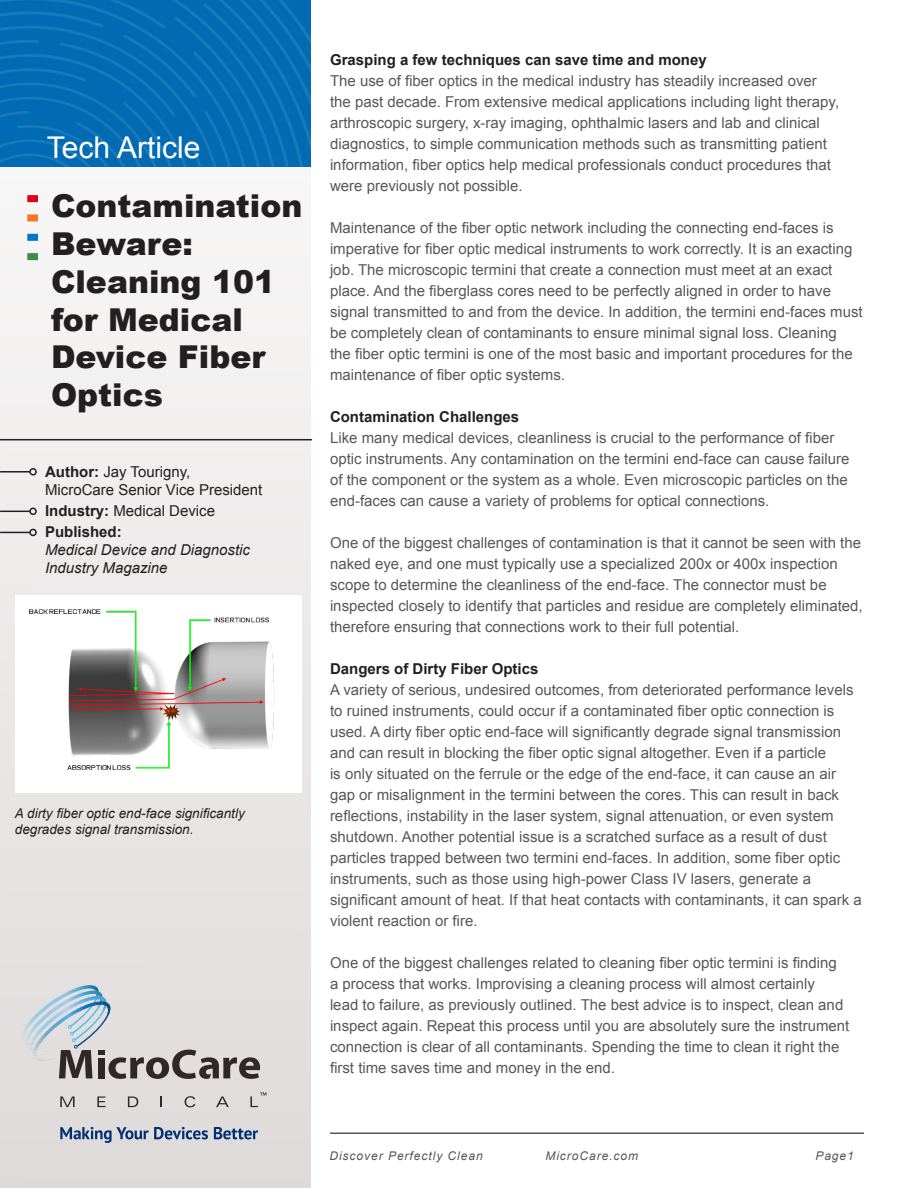
<style>
.page{position:relative;width:918px;height:1188px;background:#fff}
.page>*{position:absolute;margin:0;border:0;box-sizing:border-box;transform-origin:0 0}
.t1{font:900 31.5px/37.8px "Arial";color:#231f20}
.t2{font:30px "Arial";color:#fff}
.t3{font:15px/21px "Arial";color:#57585a}
.t4{font:700 15px "Arial";color:#231f20}
.t5{font:15px/18px "Arial";color:#231f20}
.t6{font:italic 15px/18px "Arial";color:#231f20}
.t7{font:italic 13.5px/16.2px "Arial";color:#231f20}
.t8{font:italic 12px "Arial";letter-spacing:.08em;color:#57585a}
.s1{font-weight:700}
.s2{font-weight:700;font-style:normal}
</style>
<div class="page">
<svg style="left:0;top:166px;width:310px;height:1022px;fill:#eeecec"></svg>
<img style="left:0;top:0;width:311px;height:166px">
<svg style="left:17px;top:985px;width:243px;height:94px;background:#c5c6c8"></svg>
<svg style="left:60px;top:1097px;width:15px;height:10px"></svg>
<svg style="left:97px;top:1097px;width:9px;height:10px"></svg>
<svg style="left:128px;top:1097px;width:10px;height:10px"></svg>
<svg style="left:185px;top:1096px;width:10px;height:11px"></svg>
<svg style="left:216px;top:1097px;width:13px;height:10px"></svg>
<svg style="left:250px;top:1092px;width:17px;height:15px"></svg>
<svg style="left:60px;top:1127px;width:148px;height:16px;background:#98a4b9"></svg>
<svg style="left:214px;top:1127px;width:44px;height:12px"></svg>
<svg style="left:27px;top:186px;width:10px;height:81px"></svg>
<hr style="left:0;top:439px;width:312px;height:1px;background:#231f20">
<hr style="left:0;top:471px;width:30px;height:2px;background:#231f20">
<div style="left:29px;top:468px;width:8px;height:8px;border:2px solid #231f20;border-radius:50%"></div>
<hr style="left:0;top:511px;width:30px;height:1px;background:#231f20">
<div style="left:29px;top:508px;width:8px;height:7px;border:2px solid #231f20;border-radius:50%"></div>
<hr style="left:0;top:532px;width:30px;height:1px;background:#231f20">
<div style="left:29px;top:529px;width:8px;height:7px;border:2px solid #231f20;border-radius:50%"></div>
<hr style="left:330px;top:1132px;width:534px;height:2px;background:#57585a">
<div style="left:15px;top:595px;width:287px;height:197px;background:#fff"></div>
<img style="left:29px;top:609px;width:246px;height:161px">
<p class="t2" style="left:47px;top:128px;width:155px">Tech Article</p>
<p class="t1" style="left:51px;top:186px;width:253px">Contamination<br>Beware:<br>Cleaning 101 for Medical<br>Device Fiber<br>Optics</p>
<p class="t5" style="left:45px;top:463px;width:219px"><span class="s1">Author:</span> Jay Tourigny,<br>MicroCare Senior Vice President</p>
<p class="t5" style="left:45px;top:502px;width:172px"><span class="s1">Industry:</span> Medical Device</p>
<p class="t6" style="left:45px;top:523px;width:207px"><span class="s2">Published:<br></span>Medical Device and Diagnostic<br>Industry Magazine</p>
<p class="t7" style="left:15px;top:805px;width:231px">A dirty fiber optic end-face significantly degrades signal transmission.</p>
<p class="t4" style="left:330px;top:50px;width:378px">Grasping a few techniques can save time and money</p>
<p class="t3" style="left:330px;top:70px;width:511px">The use of fiber optics in the medical industry has steadily increased over the past decade. From extensive medical applications including light therapy, arthroscopic surgery, x-ray imaging, ophthalmic lasers and lab and clinical diagnostics, to simple communication methods such as transmitting patient information, fiber optics help medical professionals conduct procedures that were previously not possible.</p>
<p class="t3" style="left:330px;top:217px;width:534px">Maintenance of the fiber optic network including the connecting end-faces is imperative for fiber optic medical instruments to work correctly. It is an exacting job. The microscopic termini that create a connection must meet at an exact place. And the fiberglass cores need to be perfectly aligned in order to have signal transmitted to and from the device. In addition, the termini end-faces must be completely clean of contaminants to ensure minimal signal loss. Cleaning<br>the fiber optic termini is one of the most basic and important procedures for the maintenance of fiber optic systems.</p>
<p class="t4" style="left:330px;top:407px;width:191px">Contamination Challenges</p>
<p class="t3" style="left:330px;top:427px;width:521px">Like many medical devices, cleanliness is crucial to the performance of fiber optic instruments. Any contamination on the termini end-face can cause failure of the component or the system as a whole. Even microscopic particles on the end-faces can cause a variety of problems for optical connections.</p>
<p class="t3" style="left:330px;top:532px;width:534px">One of the biggest challenges of contamination is that it cannot be seen with the naked eye, and one must typically use a specialized 200x or 400x inspection scope to determine the cleanliness of the end-face. The connector must be inspected closely to identify that particles and residue are completely eliminated, therefore ensuring that connections work to their full potential.</p>
<p class="t4" style="left:330px;top:659px;width:210px">Dangers of Dirty Fiber Optics</p>
<p class="t3" style="left:330px;top:679px;width:533px">A variety of serious, undesired outcomes, from deteriorated performance levels to ruined instruments, could occur if a contaminated fiber optic connection is used. A dirty fiber optic end-face will significantly degrade signal transmission and can result in blocking the fiber optic signal altogether. Even if a particle<br>is only situated on the ferrule or the edge of the end-face, it can cause an air gap or misalignment in the termini between the cores. This can result in back reflections, instability in the laser system, signal attenuation, or even system shutdown. Another potential issue is a scratched surface as a result of dust particles trapped between two termini end-faces. In addition, some fiber optic instruments, such as those using high-power Class IV lasers, generate a significant amount of heat. If that heat contacts with contaminants, it can spark a violent reaction or fire.</p>
<p class="t3" style="left:330px;top:952px;width:521px">One of the biggest challenges related to cleaning fiber optic termini is finding<br>a process that works. Improvising a cleaning process will almost certainly<br>lead to failure, as previously outlined. The best advice is to inspect, clean and inspect again. Repeat this process until you are absolutely sure the instrument connection is clear of all contaminants. Spending the time to clean it right the first time saves time and money in the end.</p>
<p class="t8" style="left:329px;top:1148px;width:155px">Discover Perfectly Clean</p>
<p class="t8" style="left:545px;top:1148px;width:94px">MicroCare.com</p>
<p class="t8" style="left:815px;top:1148px;width:40px">Page1</p>
</div>
